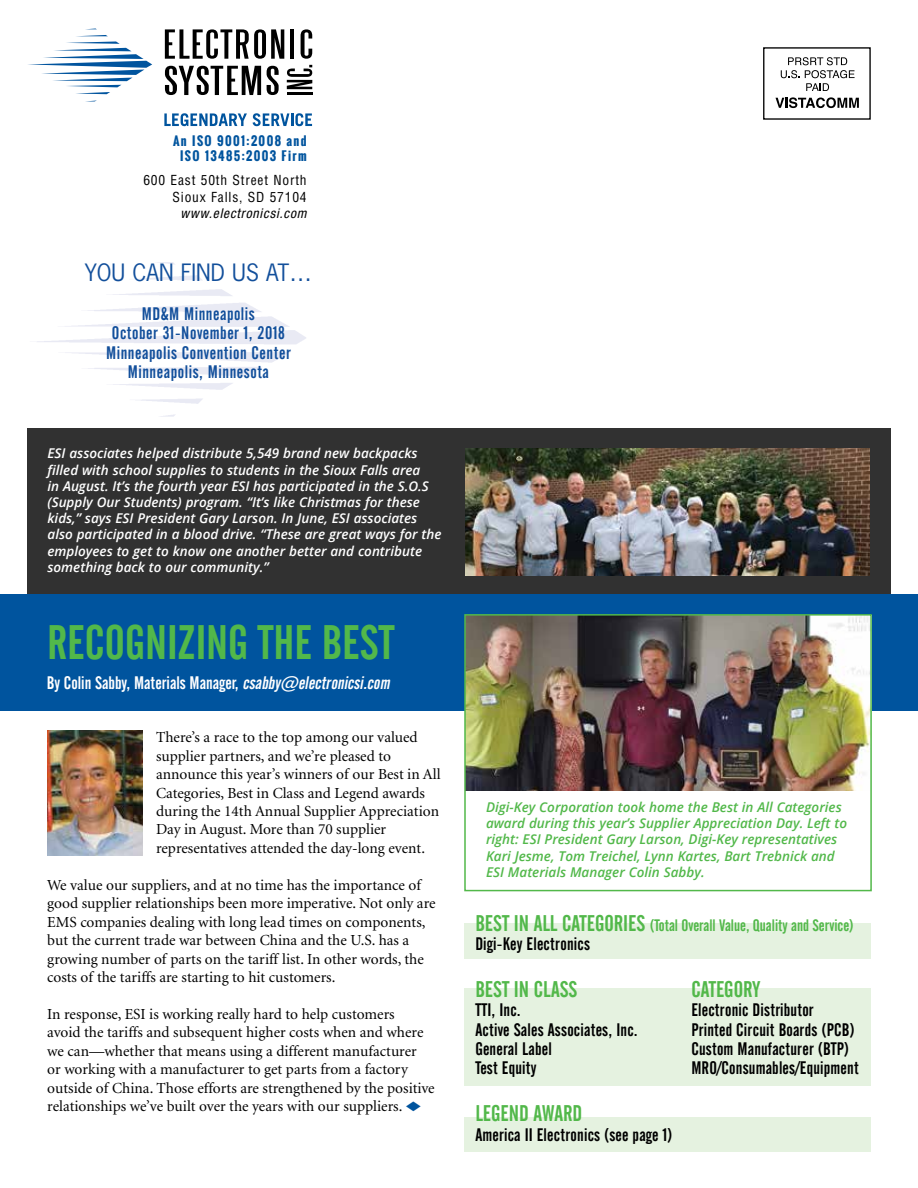
<style>
.page{position:relative;width:918px;height:1188px;background:#fff}
.page>*{position:absolute;margin:0;border:0;box-sizing:border-box;transform-origin:0 0}
.t1{font:48px "Alternate Gothic No 2 BT";color:#52b84a}
.t2{font:22.5px "Alternate Gothic No 2 BT";color:#52b84a}
.t3{font:22.5px "News Gothic";color:#124f9b}
.t4{font:18px "Alternate Gothic No 2 BT";letter-spacing:.01em;color:#000}
.t5{font:18px/19.5px "Alternate Gothic No 2 BT";letter-spacing:.03em;color:#124f9b;text-align:center}
.t6{font:18px "Alternate Gothic No 2 BT";color:#fff}
.t7{font:16.5px "Alternate Gothic No 2 BT";color:#52b84a}
.t8{font:15.3px/18.5px "Minion";color:#000}
.t9{font:italic 600 13.5px/16.2px "Open Sans";color:#fff}
.t10{font:italic 600 13.5px/16.2px "Open Sans";color:#52b84a}
.t11{font:condensed 13.5px/16.5px "Helvetica";letter-spacing:.06em;color:#000;text-align:right}
.t12{font:italic condensed 13.5px "Helvetica Neue";letter-spacing:.06em;color:#000}
.t13{font:700 12px/15px "Oswald";letter-spacing:.115em;color:#00549e;text-align:center}
.s1{font-style:italic}
.s2{color:#00549e}
.s3{font-size:22.5px}
</style>
<div class="page">
<div style="left:27px;top:428px;width:864px;height:221px;background:#313131"></div>
<div style="left:0;top:594px;width:918px;height:117px;background:#00549e"></div>
<svg style="left:28px;top:35px;width:124px;height:59px"></svg>
<svg style="left:164px;top:113px;width:83px;height:13px"></svg>
<svg style="left:253px;top:113px;width:59px;height:13px"></svg>
<svg style="left:165px;top:29px;width:119px;height:30px"></svg>
<hr style="left:290px;top:29px;width:4px;height:30px;background:#000">
<svg style="left:301px;top:29px;width:11px;height:30px"></svg>
<svg style="left:165px;top:66px;width:96px;height:29px"></svg>
<svg style="left:267px;top:66px;width:12px;height:29px"></svg>
<svg style="left:287px;top:65px;width:25px;height:24px"></svg>
<hr style="left:287px;top:92px;width:25px;height:3px;background:#000">
<svg style="left:781px;top:57px;width:74px;height:34px"></svg>
<svg style="left:776px;top:97px;width:83px;height:11px"></svg>
<img style="left:467px;top:617px;width:402px;height:173px">
<img style="left:465px;top:448px;width:405px;height:128px">
<div style="left:465px;top:923px;width:406px;height:36px;background:#e5f2e0"></div>
<div style="left:465px;top:989px;width:406px;height:97px;background:#e5f2e0"></div>
<div style="left:465px;top:1117px;width:406px;height:35px;background:#e5f2e0"></div>
<div style="left:464px;top:614px;width:408px;height:277px;border:2px solid #52b84a"></div>
<img style="left:48px;top:730px;width:95px;height:126px">
<p class="t13" style="left:173px;top:134px;width:135px">An ISO 9001:2008 and<br>ISO 13485:2003 Firm</p>
<p class="t11" style="left:143px;top:172px;width:165px">600 East 50th Street North<br>Sioux Falls, SD 57104</p>
<p class="t12" style="left:181px;top:206px;width:128px">www.electronicsi.com</p>
<h2 class="t3" style="left:85px;top:258px;width:229px">YOU CAN FIND US AT…</h2>
<p class="t5" style="left:106px;top:304px;width:186px">MD&amp;M Minneapolis<br>October 31-November 1, 2018<br>Minneapolis Convention Center<br>Minneapolis, Minnesota</p>
<p class="t9" style="left:48px;top:445px;width:396px">ESI associates helped distribute 5,549 brand new backpacks filled with school supplies to students in the Sioux Falls area<br>in August. It’s the fourth year ESI has participated in the S.O.S (Supply Our Students) program. “It’s like Christmas for these kids,” says ESI President Gary Larson. In June, ESI associates also participated in a blood drive. “These are great ways for the employees to get to know one another better and contribute something back to our community.”</p>
<h1 class="t1" style="left:47px;top:615px;width:348px">RECOGNIZING THE BEST</h1>
<p class="t6" style="left:47px;top:673px;width:348px">By Colin Sabby, Materials Manager, <span class="s1">csabby@electronicsi.com</span></p>
<p class="t8" style="left:156px;top:729px;width:286px">There’s a race to the top among our valued supplier partners, and we’re pleased to announce this year’s winners of our Best in All Categories, Best in Class and Legend awards during the 14th Annual Supplier Appreciation Day in August. More than 70 supplier representatives attended the day-long event.</p>
<p class="t8" style="left:47px;top:876px;width:390px">We value our suppliers, and at no time has the importance of good supplier relationships been more imperative. Not only are EMS companies dealing with long lead times on components, but the current trade war between China and the U.S. has a growing number of parts on the tariff list. In other words, the costs of the tariffs are starting to hit customers.</p>
<p class="t8" style="left:47px;top:1005px;width:389px">In response, ESI is working really hard to help customers<br>avoid the tariffs and subsequent higher costs when and where we can—whether that means using a different manufacturer<br>or working with a manufacturer to get parts from a factory outside of China. Those efforts are strengthened by the positive relationships we’ve built over the years with our suppliers. <span class="s2">◆</span></p>
<p class="t10" style="left:486px;top:799px;width:363px">Digi-Key Corporation took home the Best in All Categories award during this year’s Supplier Appreciation Day. Left to right: ESI President Gary Larson, Digi-Key representatives Kari Jesme, Tom Treichel, Lynn Kartes, Bart Trebnick and ESI Materials Manager Colin Sabby.</p>
<p class="t7" style="left:475px;top:916px;width:380px"><span class="s3">BEST IN ALL CATEGORIES</span> (Total Overall Value, Quality and Service)</p>
<p class="t4" style="left:475px;top:934px;width:116px">Digi-Key Electronics</p>
<h2 class="t2" style="left:475px;top:976px;width:103px">BEST IN CLASS</h2>
<h2 class="t2" style="left:691px;top:976px;width:70px">CATEGORY</h2>
<p class="t4" style="left:475px;top:1000px;width:47px">TTI, Inc.</p>
<p class="t4" style="left:691px;top:1000px;width:124px">Electronic Distributor</p>
<p class="t4" style="left:475px;top:1019px;width:164px">Active Sales Associates, Inc.</p>
<p class="t4" style="left:691px;top:1019px;width:165px">Printed Circuit Boards (PCB)</p>
<p class="t4" style="left:475px;top:1039px;width:78px">General Label</p>
<p class="t4" style="left:691px;top:1039px;width:159px">Custom Manufacturer (BTP)</p>
<p class="t4" style="left:475px;top:1058px;width:63px">Test Equity</p>
<p class="t4" style="left:691px;top:1058px;width:169px">MRO/Consumables/Equipment</p>
<h2 class="t2" style="left:475px;top:1101px;width:108px">LEGEND AWARD</h2>
<p class="t4" style="left:475px;top:1124px;width:199px">America II Electronics (see page 1)</p>
</div>
